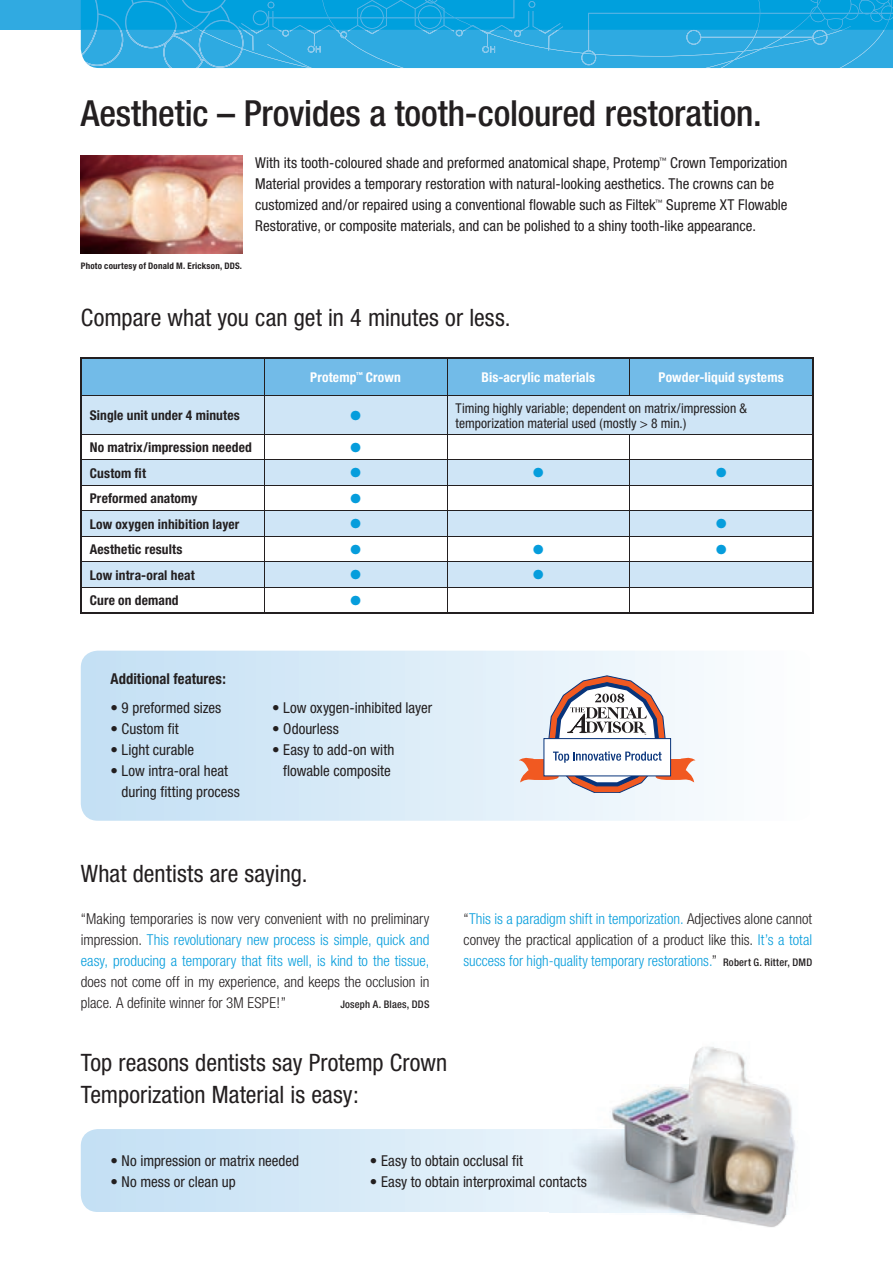
<style>
.page{position:relative;width:893px;height:1263px;background:#fff}
.page>*{position:absolute;margin:0;border:0;box-sizing:border-box;transform-origin:0 0}
.t1{font:500 condensed 36px "Helvetica Neue";letter-spacing:-.005em;color:#231f20}
.t2{font:condensed 24px/31.5px "Helvetica Neue";letter-spacing:.005em;color:#231f20}
.t3{font:condensed 15px/21px "Helvetica Neue";color:#231f20}
.t4{font:300 condensed 15px/21px "Helvetica Neue";color:#069ddc;text-align:justify}
.t5{font:300 condensed 15px/21px "Helvetica Neue";color:#231f20}
.t6{font:700 condensed 15px "Helvetica Neue";letter-spacing:.005em;color:#231f20}
.t7{font:700 condensed 13.5px/25.5px "Helvetica Neue";letter-spacing:.01em;color:#231f20}
.t8{font:condensed 13.5px/15px "Helvetica Neue";letter-spacing:.005em;color:#231f20}
.t9{font:700 condensed 13.5px "Helvetica Neue";letter-spacing:.01em;color:#fff}
.t10{font:500 condensed 10.5px "Helvetica Neue";letter-spacing:.02em;color:#231f20}
.t11{font:700 condensed 9px "Helvetica Neue";letter-spacing:.025em;color:#231f20}
.s1{color:#231f20}
.s2{font-weight:500;font-size:10.5px;color:#231f20}
</style>
<div class="page">
<svg style="left:0;top:0;width:893px;height:68px;background:#2dace1"></svg>
<svg style="left:81px;top:1129px;width:469px;height:83px;background:#d5e9f7"></svg>
<img style="left:81px;top:155px;width:161px;height:98px">
<svg style="left:81px;top:651px;width:623px;height:170px;background:#d7eaf7"></svg>
<svg style="left:519px;top:675px;width:176px;height:118px"></svg>
<div style="left:82px;top:358px;width:730px;height:37px;background:#72bbe8"></div>
<svg style="left:82px;top:396px;width:730px;height:191px;fill:#cfe5f6"></svg>
<hr style="left:264px;top:358px;width:1px;height:37px;background:#231f20">
<hr style="left:447px;top:358px;width:1px;height:37px;background:#231f20">
<hr style="left:629px;top:358px;width:1px;height:37px;background:#231f20">
<hr style="left:82px;top:395px;width:182px;height:1px;background:#231f20">
<hr style="left:264px;top:395px;width:183px;height:1px;background:#231f20">
<hr style="left:264px;top:396px;width:1px;height:38px;background:#231f20">
<hr style="left:447px;top:395px;width:183px;height:1px;background:#231f20">
<hr style="left:447px;top:396px;width:1px;height:38px;background:#231f20">
<hr style="left:630px;top:395px;width:182px;height:1px;background:#231f20">
<hr style="left:82px;top:434px;width:182px;height:1px;background:#231f20">
<hr style="left:264px;top:434px;width:183px;height:1px;background:#231f20">
<hr style="left:447px;top:434px;width:183px;height:1px;background:#231f20">
<hr style="left:630px;top:434px;width:182px;height:1px;background:#231f20">
<hr style="left:82px;top:459px;width:182px;height:1px;background:#231f20">
<hr style="left:264px;top:459px;width:183px;height:1px;background:#231f20">
<hr style="left:447px;top:459px;width:183px;height:1px;background:#231f20">
<hr style="left:630px;top:459px;width:182px;height:1px;background:#231f20">
<hr style="left:82px;top:485px;width:182px;height:1px;background:#231f20">
<hr style="left:264px;top:485px;width:183px;height:1px;background:#231f20">
<hr style="left:447px;top:485px;width:183px;height:1px;background:#231f20">
<hr style="left:630px;top:485px;width:182px;height:1px;background:#231f20">
<hr style="left:82px;top:510px;width:182px;height:1px;background:#231f20">
<hr style="left:264px;top:510px;width:183px;height:1px;background:#231f20">
<hr style="left:447px;top:510px;width:183px;height:1px;background:#231f20">
<hr style="left:630px;top:510px;width:182px;height:1px;background:#231f20">
<hr style="left:82px;top:536px;width:182px;height:1px;background:#231f20">
<hr style="left:264px;top:536px;width:183px;height:1px;background:#231f20">
<hr style="left:447px;top:536px;width:183px;height:1px;background:#231f20">
<hr style="left:630px;top:536px;width:182px;height:1px;background:#231f20">
<hr style="left:82px;top:561px;width:182px;height:1px;background:#231f20">
<hr style="left:264px;top:561px;width:183px;height:1px;background:#231f20">
<hr style="left:447px;top:561px;width:183px;height:1px;background:#231f20">
<hr style="left:630px;top:561px;width:182px;height:1px;background:#231f20">
<hr style="left:82px;top:587px;width:182px;height:1px;background:#231f20">
<hr style="left:264px;top:587px;width:183px;height:1px;background:#231f20">
<svg style="left:264px;top:435px;width:1px;height:177px"></svg>
<hr style="left:447px;top:587px;width:183px;height:1px;background:#231f20">
<svg style="left:447px;top:435px;width:1px;height:177px"></svg>
<hr style="left:630px;top:587px;width:182px;height:1px;background:#231f20">
<svg style="left:629px;top:435px;width:1px;height:177px"></svg>
<hr style="left:81px;top:358px;width:1px;height:38px;background:#231f20">
<hr style="left:81px;top:396px;width:1px;height:38px;background:#231f20">
<svg style="left:81px;top:434px;width:1px;height:178px"></svg>
<hr style="left:81px;top:357px;width:183px;height:1px;background:#231f20">
<hr style="left:264px;top:357px;width:183px;height:1px;background:#231f20">
<hr style="left:447px;top:357px;width:183px;height:1px;background:#231f20">
<hr style="left:630px;top:357px;width:183px;height:1px;background:#231f20">
<hr style="left:81px;top:612px;width:183px;height:1px;background:#231f20">
<hr style="left:264px;top:612px;width:183px;height:1px;background:#231f20">
<hr style="left:447px;top:612px;width:183px;height:1px;background:#231f20">
<hr style="left:630px;top:612px;width:183px;height:1px;background:#231f20">
<hr style="left:812px;top:358px;width:1px;height:38px;background:#231f20">
<svg style="left:812px;top:434px;width:1px;height:178px"></svg>
<hr style="left:812px;top:396px;width:1px;height:38px;background:#231f20">
<img style="left:613px;top:1047px;width:182px;height:180px">
<svg style="left:351px;top:410px;width:9px;height:10px"></svg>
<svg style="left:351px;top:442px;width:9px;height:10px"></svg>
<svg style="left:351px;top:468px;width:9px;height:9px"></svg>
<svg style="left:534px;top:468px;width:9px;height:9px"></svg>
<svg style="left:716px;top:468px;width:10px;height:9px"></svg>
<svg style="left:351px;top:493px;width:9px;height:10px"></svg>
<svg style="left:351px;top:519px;width:9px;height:9px"></svg>
<svg style="left:716px;top:519px;width:10px;height:9px"></svg>
<svg style="left:351px;top:544px;width:9px;height:10px"></svg>
<svg style="left:534px;top:544px;width:9px;height:10px"></svg>
<svg style="left:716px;top:544px;width:10px;height:10px"></svg>
<svg style="left:351px;top:570px;width:9px;height:9px"></svg>
<svg style="left:534px;top:570px;width:9px;height:9px"></svg>
<h1 class="t1" style="left:81px;top:92px;width:682px">Aesthetic – Provides a tooth-coloured restoration.</h1>
<p class="t3" style="left:255px;top:152px;width:534px">With its tooth-coloured shade and preformed anatomical shape, Protemp<sup>™</sup> Crown Tempori zation Material provides a temporary restoration with natural-looking aesthetics. The crowns can be customized and/or repaired using a conventional flowable such as Filtek<sup>™</sup> Supreme XT Flowable Restorative, or composite materials, and can be polished to a shiny tooth-like appearance.</p>
<p class="t11" style="left:81px;top:260px;width:163px">Photo courtesy of Donald M. Erickson, DDS.</p>
<h2 class="t2" style="left:81px;top:301px;width:431px">Compare what you can get in 4 minutes or less.</h2>
<p class="t9" style="left:310px;top:369px;width:92px">Protemp<sup>™</sup> Crown</p>
<p class="t9" style="left:482px;top:369px;width:115px">Bis-acrylic materials</p>
<p class="t9" style="left:659px;top:369px;width:127px">Powder-liquid systems</p>
<p class="t7" style="left:90px;top:403px;width:151px">Single unit under 4 minutes</p>
<p class="t8" style="left:455px;top:400px;width:293px">Timing highly variable; dependent on matrix/impression &amp; temporization material used (mostly &gt; 8 min.)</p>
<p class="t7" style="left:90px;top:434px;width:164px">No matrix/impression needed<br>Custom fit<br>Preformed anatomy<br>Low oxygen inhibition layer<br>Aesthetic results<br>Low intra-oral heat<br>Cure on demand</p>
<p class="t6" style="left:111px;top:669px;width:117px">Additional features:</p>
<p class="t3" style="left:111px;top:697px;width:112px">• 9 preformed sizes</p>
<p class="t3" style="left:111px;top:718px;width:70px">• Custom fit</p>
<p class="t3" style="left:111px;top:739px;width:85px">• Light curable</p>
<p class="t3" style="left:122px;top:760px;width:120px;text-indent:-11px">• Low intra-oral heat during fitting process</p>
<p class="t3" style="left:272px;top:697px;width:162px">• Low oxygen-inhibited layer</p>
<p class="t3" style="left:272px;top:718px;width:68px">• Odourless</p>
<p class="t3" style="left:272px;top:739px;width:124px;text-align:center">• Easy to add-on with flowable composite</p>
<h2 class="t2" style="left:81px;top:858px;width:228px">What dentists are saying.</h2>
<p class="t4" style="left:81px;top:908px;width:350px"><span class="s1">“Making temporaries is now very convenient with no preliminary impression.</span> This revo lutionary new process is simple, quick and easy, producing a temporary that fits well, is kind to the tissue,</p>
<p class="t5" style="left:81px;top:971px;width:350px">does not come off in my experience, and keeps the occlusion in place. A definite winner for 3M ESPE!”</p>
<p class="t10" style="left:340px;top:998px;width:91px">Joseph A. Blaes, DDS</p>
<h2 class="t2" style="left:81px;top:1047px;width:368px">Top reasons dentists say Protemp Crown<br>Temporization Material is easy:</h2>
<p class="t4" style="left:463px;top:908px;width:350px"><span class="s1">“</span>This is a paradigm shift in temporization. <span class="s1">Adjectives alone cannot convey the practical application of a product like this.</span> It’s a total success for high-quality temporary restorations.<span class="s1">”</span> <span class="s2">Robert G. Ritter, DMD</span></p>
<p class="t3" style="left:111px;top:1150px;width:190px">• No impression or matrix needed</p>
<p class="t3" style="left:111px;top:1171px;width:127px">• No mess or clean up</p>
<p class="t3" style="left:370px;top:1150px;width:155px">• Easy to obtain occlusal fit</p>
<p class="t3" style="left:370px;top:1171px;width:218px">• Easy to obtain interproximal contacts</p>
</div>
